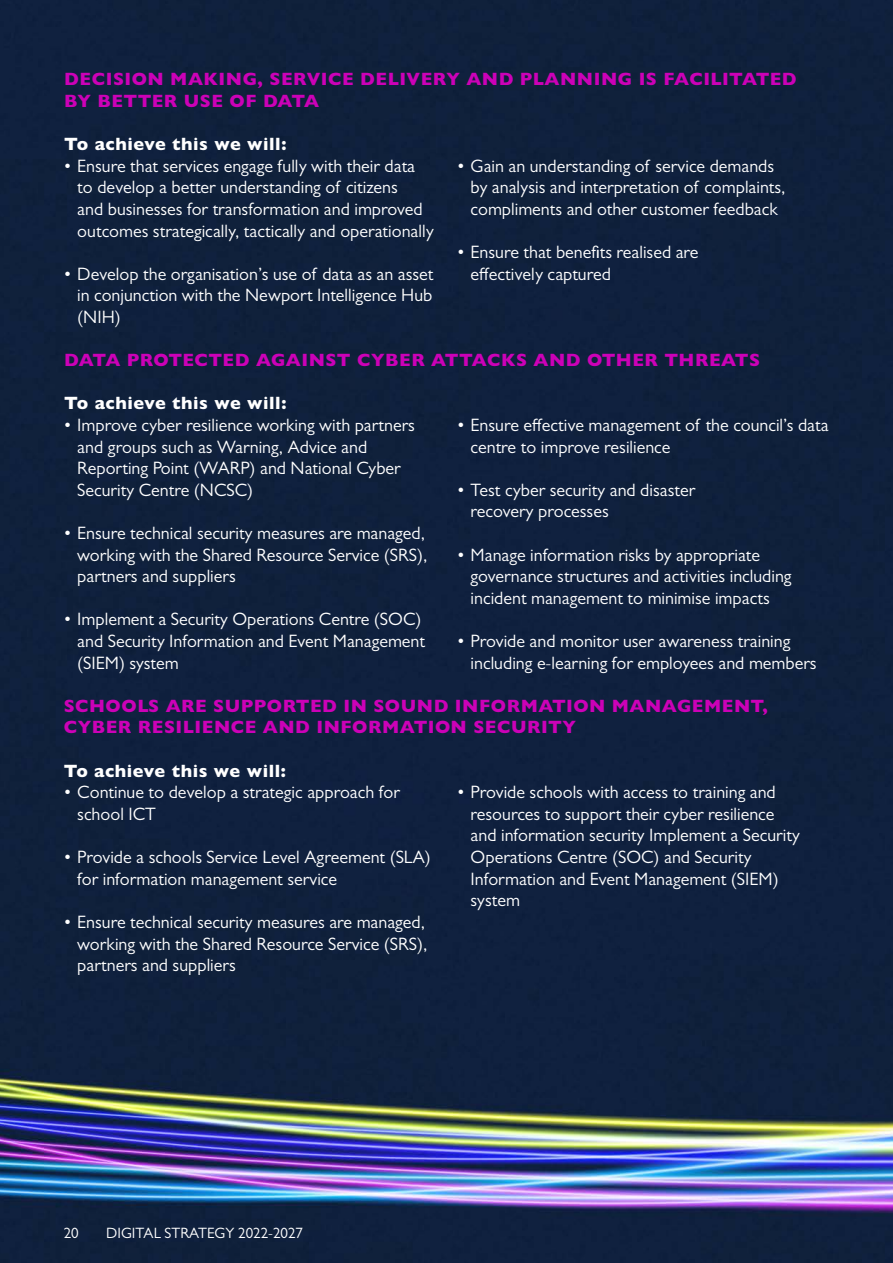
<style>
.page{position:relative;width:893px;height:1263px;background:#fff}
.page>*{position:absolute;margin:0;border:0;box-sizing:border-box;transform-origin:0 0}
.t1{font:18px/21.6px "Gill Sans MT Pro";color:#fff}
.Achievement{font:800 18px/21.6px "Gill Sans MT Pro";letter-spacing:.03em;color:#cc01b7}
.t2{font:800 18px "Gill Sans MT Pro";letter-spacing:.03em;color:#fff}
.t3{font:15px "Gill Sans MT Pro";color:#fff}
</style>
<div class="page">
<img style="left:0;top:0;width:893px;height:1263px">
<p class="Achievement" style="left:64px;top:68px;width:734px">DECISION MAKING, SERVICE DELIVERY AND PLANNING IS FACILITATED<br>BY BETTER USE OF DATA</p>
<p class="t2" style="left:64px;top:133px;width:224px">To achieve this we will:</p>
<p class="t1" style="left:77px;top:155px;width:358px;text-indent:-14px">• Ensure that services engage fully with their data to develop a better understanding of citizens<br>and businesses for transformation and improved outcomes strategically, tactically and operationally</p>
<p class="t1" style="left:77px;top:263px;width:358px;text-align:justify;text-indent:-14px">• Develop the organisation’s use of data as an asset in conjunction with the Newport Intelligence Hub (NIH)</p>
<p class="t1" style="left:471px;top:155px;width:316px;text-indent:-14px">• Gain an understanding of service demands by analysis and interpretation of complaints, compliments and other customer feedback</p>
<p class="t1" style="left:471px;top:241px;width:229px;text-indent:-13px">• Ensure that benefits realised are effectively captured</p>
<p class="Achievement" style="left:64px;top:349px;width:697px">DATA PROTECTED AGAINST CYBER ATTACKS AND OTHER THREATS</p>
<p class="t2" style="left:64px;top:393px;width:224px">To achieve this we will:</p>
<p class="t1" style="left:77px;top:414px;width:339px;text-indent:-14px">• Improve cyber resilience working with partners and groups such as Warning, Advice and Reporting Point (WARP) and National Cyber Security Centre (NCSC)</p>
<p class="t1" style="left:77px;top:522px;width:352px;text-indent:-14px">• Ensure technical security measures are managed, working with the Shared Resource Service (SRS), partners and suppliers</p>
<p class="t1" style="left:77px;top:608px;width:349px;text-indent:-14px">• Implement a Security Operations Centre (SOC) and Security Information and Event Management (SIEM) system</p>
<p class="t1" style="left:471px;top:414px;width:359px;text-indent:-14px">• Ensure effective management of the council’s data centre to improve resilience</p>
<p class="t1" style="left:471px;top:479px;width:226px;text-indent:-13px">• Test cyber security and disaster recovery processes</p>
<p class="t1" style="left:471px;top:544px;width:322px;text-indent:-14px">• Manage information risks by appropriate governance structures and activities including incident management to minimise impacts</p>
<p class="t1" style="left:471px;top:630px;width:348px;text-indent:-14px">• Provide and monitor user awareness training including e-learning for employees and members</p>
<p class="Achievement" style="left:64px;top:695px;width:705px">SCHOOLS ARE SUPPORTED IN SOUND INFORMATION MANAGEMENT,<br>CYBER RESILIENCE AND INFORMATION SECURITY</p>
<p class="t2" style="left:64px;top:760px;width:224px">To achieve this we will:</p>
<p class="t1" style="left:77px;top:781px;width:324px;text-indent:-14px">• Continue to develop a strategic approach for school ICT</p>
<p class="t1" style="left:77px;top:846px;width:355px;text-indent:-14px">• Provide a schools Service Level Agreement (SLA) for information management service</p>
<p class="t1" style="left:77px;top:911px;width:352px;text-indent:-14px">• Ensure technical security measures are managed, working with the Shared Resource Service (SRS), partners and suppliers</p>
<p class="t1" style="left:471px;top:781px;width:331px;text-indent:-14px">• Provide schools with access to training and resources to support their cyber resilience and information security Implement a Security Operations Centre (SOC) and Security Information and Event Management (SIEM) system</p>
<p class="t3" style="left:64px;top:1224px;width:16px">20</p>
<p class="t3" style="left:106px;top:1224px;width:198px">DIGITAL STRATEGY 2022-2027</p>
</div>
